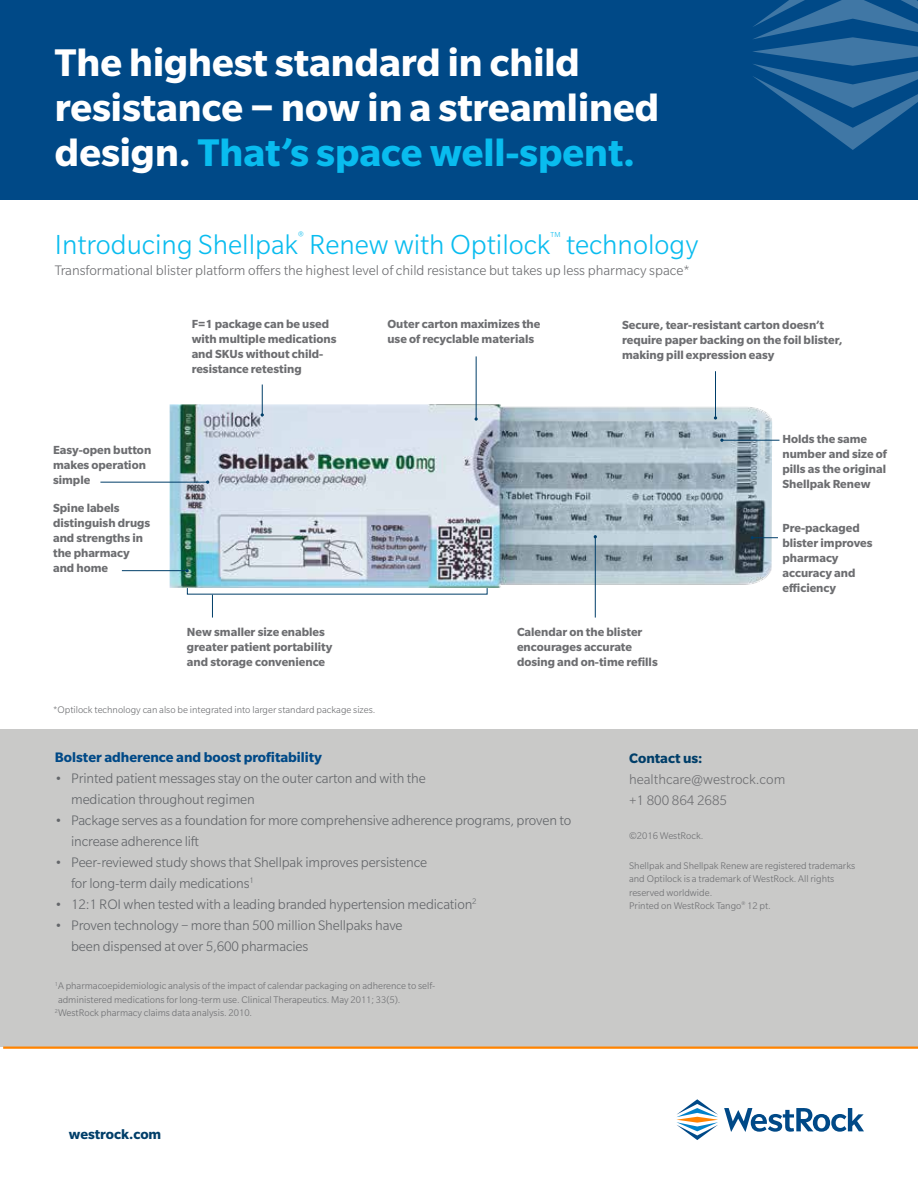
<style>
.page{position:relative;width:918px;height:1188px;background:#fff}
.page>*{position:absolute;margin:0;border:0;box-sizing:border-box;transform-origin:0 0}
.t1{font:700 42px/45px "Slate Std";color:#fff}
.t2{font:300 30px "Slate Std";color:#09bcef}
.t3{font:300 15px/21px "Slate Std";letter-spacing:-.01em;color:#63666a}
.t4{font:300 15px/21px "Slate Std";color:#6d6e71}
.t5{font:700 15px "Slate Std";color:#004987}
.t6{font:700 15px "Slate Std";color:#003e69}
.t7{font:700 12.75px/15px "Slate Std";color:#6d6e71}
.t8{font:300 10.5px/13.5px "Slate Std";color:#6d6e71}
.t9{font:300 8.7px "Slate Std";color:#09bcef}
.t10{font:300 7.8px "Slate Std";color:#09bcef}
.s1{color:#09bcef}
</style>
<div class="page">
<div style="left:0;top:730px;width:918px;height:317px;background:#c9c9c8"></div>
<hr style="left:3px;top:1047px;width:915px;height:2px;background:#ff8300">
<div style="left:1px;top:0;width:917px;height:200px;background:#004987"></div>
<img style="left:170px;top:404px;width:602px;height:184px">
<svg style="left:212px;top:595px;width:1px;height:23px"></svg>
<hr style="left:122px;top:570px;width:65px;height:1px;background:#003e69">
<hr style="left:100px;top:482px;width:108px;height:1px;background:#003e69">
<hr style="left:262px;top:385px;width:1px;height:30px;background:#003e69">
<hr style="left:715px;top:371px;width:1px;height:47px;background:#003e69">
<svg style="left:751px;top:536px;width:27px;height:3px"></svg>
<hr style="left:722px;top:440px;width:57px;height:1px;background:#003e69">
<hr style="left:476px;top:356px;width:1px;height:63px;background:#003e69">
<hr style="left:595px;top:537px;width:1px;height:81px;background:#003e69">
<svg style="left:753px;top:0;width:165px;height:150px"></svg>
<svg style="left:676px;top:1099px;width:42px;height:41px"></svg>
<svg style="left:724px;top:1108px;width:140px;height:24px"></svg>
<h1 class="t1" style="left:55px;top:40px;width:606px">The highest standard in child resistance − now in a streamlined design. <span class="s1">That’s space well-spent.</span></h1>
<p class="t9" style="left:298px;top:231px;width:7px">®</p>
<p class="t10" style="left:551px;top:231px;width:12px">TM</p>
<h2 class="t2" style="left:566px;top:229px;width:134px">technology</h2>
<p class="t4" style="left:55px;top:259px;width:636px">Transformational blister platform offers the highest level of child resistance but takes up less pharmacy space*</p>
<h2 class="t2" style="left:55px;top:229px;width:497px">Introducing Shellpak Renew with Optilock</h2>
<p class="t7" style="left:192px;top:317px;width:146px">F=1 package can be used with multiple medications and SKUs without child&shy;resistance retesting</p>
<p class="t7" style="left:387px;top:317px;width:155px">Outer carton maximizes the use of recyclable materials</p>
<p class="t7" style="left:622px;top:317px;width:222px">Secure, tear-resistant carton doesn’t require paper backing on the foil blister, making pill expression easy</p>
<p class="t7" style="left:53px;top:442px;width:100px">Easy-open button makes operation simple</p>
<p class="t7" style="left:53px;top:500px;width:99px">Spine labels distinguish drugs and strengths in the pharmacy and home</p>
<p class="t7" style="left:187px;top:624px;width:147px">New smaller size enables greater patient portability and storage convenience</p>
<p class="t8" style="left:53px;top:703px;width:324px">*Optilock technology can also be integrated into larger standard package sizes.</p>
<p class="t7" style="left:517px;top:624px;width:142px">Calendar on the blister encourages accurate dosing and on-time refills</p>
<p class="t7" style="left:782px;top:432px;width:106px">Holds the same number and size of pills as the original<br>Shellpak Renew</p>
<p class="t7" style="left:782px;top:520px;width:92px">Pre-packaged blister improves pharmacy accuracy and efficiency</p>
<p class="t5" style="left:55px;top:749px;width:269px">Bolster adherence and boost profitability</p>
<p class="t3" style="left:71px;top:768px;width:356px;text-indent:-16px">• Printed patient messages stay on the outer carton and with the medication throughout regimen</p>
<p class="t3" style="left:71px;top:810px;width:502px;text-indent:-16px">• Package serves as a foundation for more comprehensive adherence programs, proven to increase adherence lift</p>
<p class="t3" style="left:71px;top:852px;width:357px;text-indent:-16px">• Peer-reviewed study shows that Shellpak improves persistence for long-term daily medications<sup>1</sup></p>
<p class="t3" style="left:55px;top:894px;width:423px">• 12:1 ROI when tested with a leading branded hypertension medication<sup>2</sup></p>
<p class="t3" style="left:71px;top:915px;width:333px;text-indent:-16px">• Proven technology − more than 500 million Shellpaks have been dispensed at over 5,600 pharmacies</p>
<p class="t8" style="left:55px;top:979px;width:382px"><sup>1</sup>A pharmacoepidemiologic analysis of the impact of calendar packaging on adherence to self&shy;administered medications for long-term use. Clinical Therapeutics. May 2011; 33(5).<br><sup>2</sup>WestRock pharmacy claims data analysis. 2010.</p>
<p class="t6" style="left:69px;top:1126px;width:94px">westrock.com</p>
<p class="t6" style="left:629px;top:750px;width:75px">Contact us:</p>
<p class="t4" style="left:629px;top:768px;width:158px">healthcare@westrock.com +1 800 864 2685</p>
<p class="t8" style="left:629px;top:829px;width:76px">©2016 WestRock.</p>
<p class="t8" style="left:629px;top:859px;width:228px">Shellpak and Shellpak Renew are registered trademarks and Optilock is a trademark of WestRock. All rights reserved worldwide.<br>Printed on WestRock Tango<sup>®</sup> 12 pt.</p>
</div>
